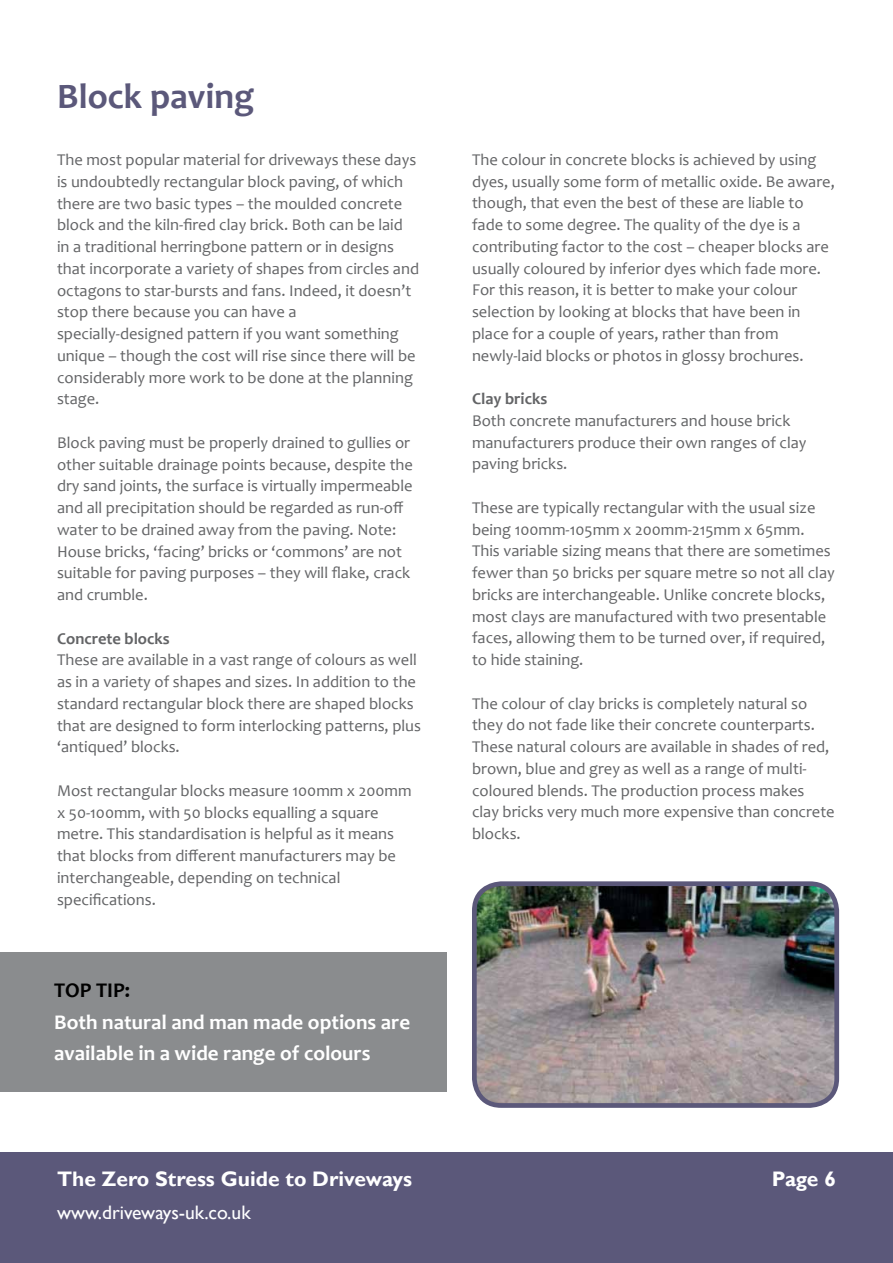
<style>
.page{position:relative;width:893px;height:1263px;background:#fff}
.page>*{position:absolute;margin:0;border:0;box-sizing:border-box;transform-origin:0 0}
.t1{font:700 36px "Candara";color:#5b587a}
.t2{font:700 21px/31.5px "Candara";color:#fff}
.t3{font:700 21px "Gill Sans";color:#fff}
.t4{font:700 21px "Candara";color:#000}
.t5{font:19.5px "Gill Sans";color:#fff}
.t6{font:16.5px/21.8px "Candara";color:#636466}
.t7{font:700 16.5px "Candara";color:#636466}
</style>
<div class="page">
<div style="left:0;top:1152px;width:893px;height:111px;background:#5b587a"></div>
<img style="left:478px;top:887px;width:359px;height:215px">
<div style="left:472px;top:881px;width:367px;height:227px;border:5px solid #5b587a;border-radius:27px"></div>
<div style="left:0;top:952px;width:446px;height:139px;background:#8a8c8e"></div>
<h1 class="t1" style="left:57px;top:75px;width:199px">Block paving</h1>
<p class="t6" style="left:57px;top:149px;width:364px">The most popular material for driveways these days is undoubtedly rectangular block paving, of which there are two basic types – the moulded concrete block and the kiln-fired clay brick. Both can be laid in a traditional herringbone pattern or in designs that incorporate a variety of shapes from circles and octagons to star-bursts and fans. Indeed, it doesn’t stop there because you can have a specially-designed pattern if you want something unique – though the cost will rise since there will be considerably more work to be done at the planning stage.</p>
<p class="t6" style="left:57px;top:432px;width:358px">Block paving must be properly drained to gullies or other suitable drainage points because, despite the dry sand joints, the surface is virtually impermeable and all precipitation should be regarded as run-off water to be drained away from the paving. Note:<br>House bricks, ‘facing’ bricks or ‘commons’ are not suitable for paving purposes – they will flake, crack and crumble.</p>
<p class="t7" style="left:57px;top:628px;width:114px">Concrete blocks</p>
<p class="t6" style="left:57px;top:649px;width:366px">These are available in a vast range of colours as well as in a variety of shapes and sizes. In addition to the standard rectangular block there are shaped blocks that are designed to form interlocking patterns, plus ‘antiqued’ blocks.</p>
<p class="t6" style="left:57px;top:780px;width:356px">Most rectangular blocks measure 100mm x 200mm x 50-100mm, with 50 blocks equalling a square metre. This standardisation is helpful as it means that blocks from different manufacturers may be interchangeable, depending on technical specifications.</p>
<p class="t4" style="left:54px;top:978px;width:77px">TOP TIP:</p>
<p class="t2" style="left:54px;top:1006px;width:357px">Both natural and man made options are available in a wide range of colours</p>
<p class="t3" style="left:57px;top:1166px;width:357px">The Zero Stress Guide to Driveways</p>
<p class="t5" style="left:57px;top:1201px;width:195px">www.driveways-uk.co.uk</p>
<p class="t6" style="left:472px;top:149px;width:364px">The colour in concrete blocks is achieved by using dyes, usually some form of metallic oxide. Be aware, though, that even the best of these are liable to fade to some degree. The quality of the dye is a contributing factor to the cost – cheaper blocks are usually coloured by inferior dyes which fade more.<br>For this reason, it is better to make your colour selection by looking at blocks that have been in place for a couple of years, rather than from newly-laid blocks or photos in glossy brochures.</p>
<p class="t7" style="left:472px;top:389px;width:77px">Clay bricks</p>
<p class="t6" style="left:472px;top:410px;width:336px">Both concrete manufacturers and house brick manufacturers produce their own ranges of clay paving bricks.</p>
<p class="t6" style="left:472px;top:497px;width:364px">These are typically rectangular with the usual size being 100mm-105mm x 200mm-215mm x 65mm.<br>This variable sizing means that there are sometimes fewer than 50 bricks per square metre so not all clay bricks are interchangeable. Unlike concrete blocks, most clays are manufactured with two presentable faces, allowing them to be turned over, if required, to hide staining.</p>
<p class="t6" style="left:472px;top:692px;width:364px">The colour of clay bricks is completely natural so they do not fade like their concrete counterparts.<br>These natural colours are available in shades of red, brown, blue and grey as well as a range of multi&shy;coloured blends. The production process makes clay bricks very much more expensive than concrete blocks.</p>
<p class="t3" style="left:772px;top:1166px;width:66px">Page 6</p>
</div>
